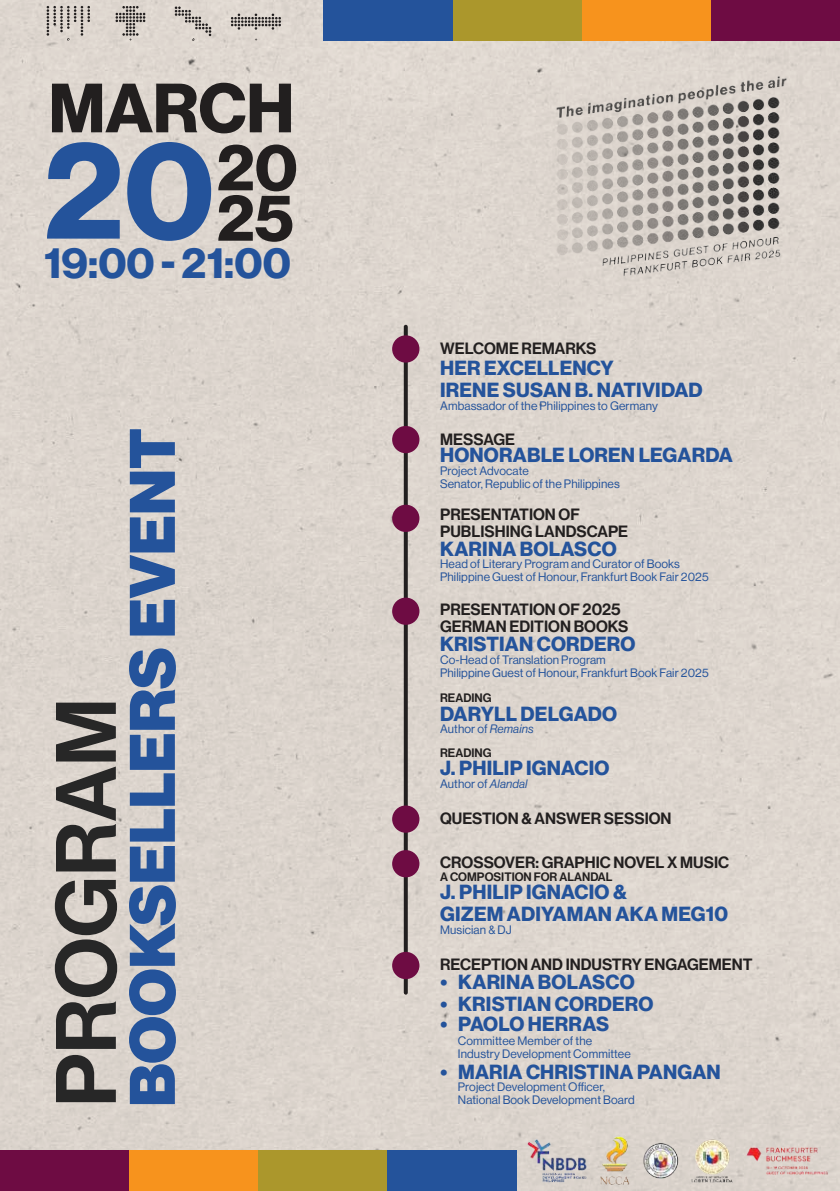
<style>
.page{position:relative;width:840px;height:1191px;background:#fff}
.page>*{position:absolute;margin:0;border:0;box-sizing:border-box;transform-origin:0 0}
.t1{font:700 132.2px "Neue Haas Display";color:#24539b}
.t2{font:83.6px "Neue Haas Display Mediu";color:#272727}
.t3{font:700 68px "Neue Haas Display";color:#221f1f}
.t4{font:900 63px "Neue Haas Display";color:#24539b}
.t5{font:700 62.8px "Neue Haas Display";color:#221f1f}
.t6{font:700 41.2px "Neue Haas Display";color:#24539b}
.t7{font:700 20px/22.4px "Neue Haas Display";letter-spacing:.01em;color:#24539b}
.t8{font:16px/17px "Neue Haas Display Mediu";color:#221f1f}
.t9{font:12px/13px "Neue Haas Display";letter-spacing:.01em;color:#24539b}
.t10{font:12px "Neue Haas Display Mediu";color:#221f1f}
.s1{font-style:italic}
</style>
<div class="page">
<div style="left:0;top:0;width:839px;height:1191px;background:#ddd5ce"></div>
<img style="left:539px;top:64px;width:258px;height:223px">
<img style="left:503px;top:1133px;width:336px;height:54px">
<div style="left:0;top:1150px;width:129px;height:41px;background:#6e0c43"></div>
<div style="left:129px;top:1150px;width:129px;height:41px;background:#f7931d"></div>
<div style="left:258px;top:1150px;width:129px;height:41px;background:#ab972c"></div>
<div style="left:387px;top:1150px;width:129px;height:41px;background:#24539b"></div>
<svg style="left:231px;top:14px;width:50px;height:16px"></svg>
<svg style="left:47px;top:6px;width:43px;height:35px;background:#bfb8b2"></svg>
<svg style="left:115px;top:6px;width:30px;height:35px"></svg>
<svg style="left:175px;top:6px;width:36px;height:35px"></svg>
<div style="left:710px;top:0;width:129px;height:41px;background:#6e0c43"></div>
<div style="left:581px;top:0;width:129px;height:41px;background:#f7931d"></div>
<div style="left:452px;top:0;width:129px;height:41px;background:#ab972c"></div>
<div style="left:323px;top:0;width:129px;height:41px;background:#24539b"></div>
<svg style="left:403px;top:327px;width:4px;height:665px;background:#464241"></svg>
<div style="left:392px;top:335px;width:27px;height:27px;background:#6e0c43;border-radius:50%"></div>
<div style="left:392px;top:505px;width:27px;height:27px;background:#6e0c43;border-radius:50%"></div>
<div style="left:392px;top:426px;width:27px;height:27px;background:#6e0c43;border-radius:50%"></div>
<div style="left:392px;top:597px;width:27px;height:28px;background:#6e0c43;border-radius:50%"></div>
<div style="left:392px;top:805px;width:27px;height:27px;background:#6e0c43;border-radius:50%"></div>
<div style="left:392px;top:850px;width:27px;height:27px;background:#6e0c43;border-radius:50%"></div>
<div style="left:392px;top:952px;width:27px;height:27px;background:#6e0c43;border-radius:50%"></div>
<h3 class="t3" style="left:49px;top:69px;width:247px">MARCH</h3>
<h1 class="t1" style="left:44px;top:115px;width:255px">20<sup>20</sup></h1>
<h3 class="t5" style="left:217px;top:182px;width:78px">25</h3>
<h3 class="t6" style="left:44px;top:239px;width:248px">19:00 - 21:00</h3>
<h2 class="t2" style="left:43px;top:1106px;width:410px;rotate:-90deg">PROGRAM</h2>
<h3 class="t4" style="left:116px;top:1106px;width:680px;rotate:-90deg">BOOKSELLERS EVENT</h3>
<h3 class="t8" style="left:440px;top:340px;width:158px">WELCOME REMARKS</h3>
<h3 class="t7" style="left:440px;top:357px;width:264px">HER EXCELLENCY<br>IRENE SUSAN B. NATIVIDAD</h3>
<p class="t9" style="left:440px;top:400px;width:219px">Ambassador of the Philippines to Germany</p>
<h3 class="t8" style="left:440px;top:431px;width:76px">MESSAGE</h3>
<p class="t9" style="left:440px;top:465px;width:181px">Project Advocate<br>Senator, Republic of the Philippines</p>
<h3 class="t7" style="left:440px;top:444px;width:294px">HONORABLE LOREN LEGARDA</h3>
<h3 class="t8" style="left:440px;top:506px;width:189px">PRESENTATION OF<br>PUBLISHING LANDSCAPE</h3>
<h3 class="t7" style="left:440px;top:538px;width:178px">KARINA BOLASCO</h3>
<p class="t9" style="left:440px;top:558px;width:270px">Head of Literary Program and Curator of Books<br>Philippine Guest of Honour, Frankfurt Book Fair 2025</p>
<h3 class="t8" style="left:440px;top:601px;width:189px">PRESENTATION OF 2025<br>GERMAN EDITION BOOKS</h3>
<h3 class="t7" style="left:440px;top:633px;width:197px">KRISTIAN CORDERO</h3>
<p class="t9" style="left:440px;top:654px;width:270px">Co-Head of Translation Program<br>Philippine Guest of Honour, Frankfurt Book Fair 2025</p>
<p class="t10" style="left:440px;top:691px;width:53px">READING</p>
<h3 class="t7" style="left:440px;top:703px;width:178px">DARYLL DELGADO</h3>
<p class="t9" style="left:440px;top:723px;width:95px">Author of <span class="s1">Remains</span></p>
<p class="t10" style="left:440px;top:747px;width:53px">READING</p>
<h3 class="t7" style="left:440px;top:757px;width:171px">J. PHILIP IGNACIO</h3>
<p class="t9" style="left:440px;top:778px;width:89px">Author of <span class="s1">Alandal</span></p>
<h3 class="t8" style="left:440px;top:809px;width:233px">QUESTION &amp; ANSWER SESSION</h3>
<h3 class="t8" style="left:440px;top:854px;width:290px">CROSSOVER: GRAPHIC NOVEL X MUSIC</h3>
<p class="t10" style="left:440px;top:870px;width:174px">A COMPOSITION FOR ALANDAL</p>
<h3 class="t7" style="left:440px;top:880px;width:289px">J. PHILIP IGNACIO &amp;<br>GIZEM ADIYAMAN AKA MEG10</h3>
<p class="t9" style="left:440px;top:924px;width:73px">Musician &amp; DJ</p>
<h3 class="t8" style="left:440px;top:956px;width:314px">RECEPTION AND INDUSTRY ENGAGEMENT</h3>
<h3 class="t7" style="left:440px;top:970px;width:215px">ï KARINA BOLASCO<br>ï KRISTIAN CORDERO</h3>
<h3 class="t7" style="left:440px;top:1013px;width:170px">ï PAOLO HERRAS</h3>
<h3 class="t7" style="left:440px;top:1060px;width:282px">ï MARIA CHRISTINA PANGAN</h3>
<p class="t9" style="left:457px;top:1034px;width:174px">Committee Member of the<br>Industry Development Committee</p>
<p class="t9" style="left:457px;top:1080px;width:178px">Project Development Officer,<br>National Book Development Board</p>
</div>
